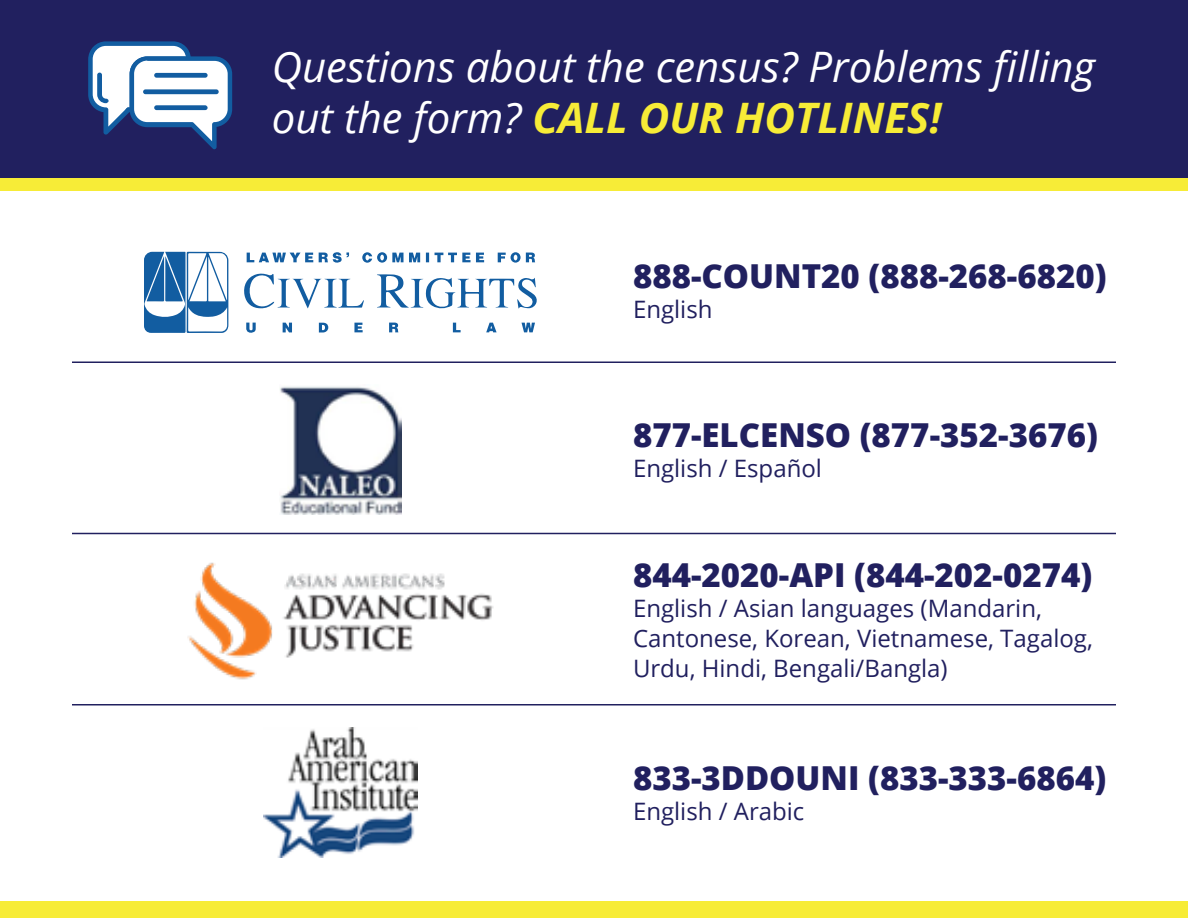
<style>
.page{position:relative;width:1188px;height:918px;background:#fff}
.page>*{position:absolute;margin:0;border:0;box-sizing:border-box;transform-origin:0 0}
.t1{font:italic 42px/50.4px "Open Sans";color:#fff}
.t2{font:800 33px "Open Sans";color:#21205f}
.t3{font:24px/30px "Open Sans";color:#21205f}
.s1{font-weight:700;color:#f7ec37}
</style>
<div class="page">
<div style="left:0;top:171px;width:1188px;height:20px;background:#f7ec37"></div>
<div style="left:0;top:901px;width:1188px;height:17px;background:#f7ec37"></div>
<img style="left:280px;top:386px;width:121px;height:129px">
<img style="left:263px;top:727px;width:155px;height:131px">
<img style="left:187px;top:562px;width:307px;height:118px">
<div style="left:0;top:0;width:1188px;height:177px;background:#21205f"></div>
<svg style="left:88px;top:41px;width:144px;height:108px"></svg>
<svg style="left:144px;top:252px;width:84px;height:81px"></svg>
<svg style="left:244px;top:252px;width:293px;height:81px"></svg>
<hr style="left:72px;top:362px;width:1044px;height:1px;background:#21205f">
<hr style="left:72px;top:533px;width:1044px;height:1px;background:#21205f">
<hr style="left:72px;top:704px;width:1044px;height:2px;background:#21205f">
<h1 class="t1" style="left:272px;top:41px;width:825px">Questions about the census? Problems filling out the form? <span class="s1">CALL OUR HOTLINES!</span></h1>
<h2 class="t2" style="left:633px;top:251px;width:475px">888-COUNT20 (888-268-6820)</h2>
<p class="t3" style="left:633px;top:294px;width:81px">English</p>
<h2 class="t2" style="left:633px;top:410px;width:466px">877-ELCENSO (877-352-3676)</h2>
<p class="t3" style="left:633px;top:453px;width:190px">English / Español</p>
<h2 class="t2" style="left:633px;top:550px;width:461px">844-2020-API (844-202-0274)</h2>
<p class="t3" style="left:633px;top:593px;width:462px">English / Asian languages (Mandarin,<br>Cantonese, Korean, Vietnamese, Tagalog,<br>Urdu, Hindi, Bengali/Bangla)</p>
<h2 class="t2" style="left:633px;top:753px;width:475px">833-3DDOUNI (833-333-6864)</h2>
<p class="t3" style="left:633px;top:796px;width:173px">English / Arabic</p>
</div>
